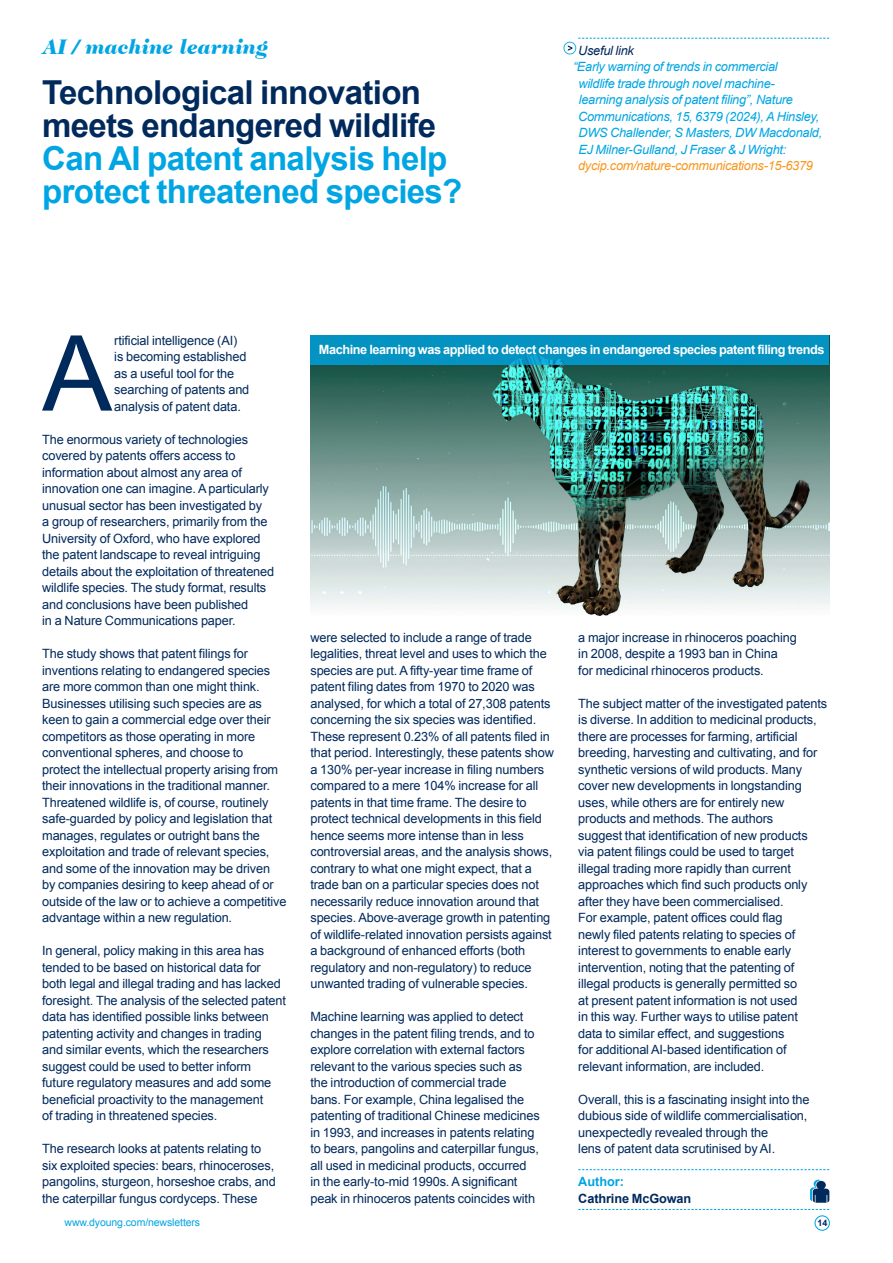
<style>
.page{position:relative;width:893px;height:1263px;background:#fff}
.page>*{position:absolute;margin:0;border:0;box-sizing:border-box;transform-origin:0 0}
.Author_Name{font:105px "Arial";color:#00295c}
.Main_Header_Level_1_Dark_Blue{font:700 33px/33px "Arial";letter-spacing:-.02em;color:#00a5e3}
.Main_Header_Level_1_Dark_Blue-2{font:700 33px/33px "Arial";letter-spacing:-.02em;color:#00295c}
.t1{font:italic 900 21px "Caslon Two Twenty Four";letter-spacing:.01em;color:#00a5e3}
.Author_Name-2{font:12.75px/16.5px "Arial";letter-spacing:-.01em;color:#00295c}
.Author_Small_Sub-Header{font:italic 12.75px/16.5px "Arial";letter-spacing:-.02em;color:#00a5e3}
.t2{font:700 12.75px "Arial";letter-spacing:-.035em;color:#fff}
.Author_Name-3{font:700 12.75px "Arial";letter-spacing:-.01em;color:#00295c}
.t3{font:italic 12.75px "Arial";letter-spacing:-.02em;color:#00295c}
.Author_Small_Sub-Header-2{font:700 12.75px "Arial";letter-spacing:-.005em;color:#00a5e3}
.URL_Footer{font:10.5px "Arial";letter-spacing:-.01em;color:#00a5e3}
.t4{font:700 9px "Arial";color:#00295c}
.s1{color:#f7971d}
</style>
<div class="page">
<img style="left:310px;top:364px;width:519px;height:251px">
<div style="left:310px;top:335px;width:519px;height:29px;background:#0393c1"></div>
<svg style="left:578px;top:1169px;width:251px;height:1px"></svg>
<svg style="left:578px;top:1209px;width:252px;height:22px"></svg>
<svg style="left:810px;top:1180px;width:19px;height:23px"></svg>
<svg style="left:563px;top:38px;width:266px;height:16px"></svg>
<p class="t1" style="left:42px;top:35px;width:226px">AI / machine learning</p>
<p class="Main_Header_Level_1_Dark_Blue-2" style="left:42px;top:77px;width:396px">Technological innovation meets endangered wildlife</p>
<p class="Main_Header_Level_1_Dark_Blue" style="left:42px;top:143px;width:422px">Can AI patent analysis help protect threatened species?</p>
<p class="t3" style="left:578px;top:42px;width:57px">Useful link</p>
<p class="Author_Small_Sub-Header" style="left:578px;top:59px;width:246px;text-indent:-5px">“Early warning of trends in commercial<br>wildlife trade through novel machine-<br>learning analysis of patent filing”, Nature Communications, 15, 6379 (2024), A Hinsley, DWS Challender, S Masters, DW Macdonald, EJ Milner-Gulland, J Fraser &amp; J Wright: <span class="s1">dycip.com/nature-communications-15-6379</span></p>
<p class="Author_Name" style="left:42px;top:305px;width:72px">A</p>
<p class="Author_Name-2" style="left:114px;top:332px;width:137px">rtificial intelligence (AI) is becoming established as a useful tool for the searching of patents and analysis of patent data.</p>
<p class="Author_Name-2" style="left:42px;top:431px;width:234px">The enormous variety of technologies covered by patents offers access to information about almost any area of innovation one can imagine. A particularly unusual sector has been investigated by<br>a group of researchers, primarily from the University of Oxford, who have explored the patent landscape to reveal intriguing details about the exploitation of threatened wildlife species. The study format, results and conclusions have been published<br>in a Nature Communications paper.</p>
<p class="Author_Name-2" style="left:42px;top:645px;width:246px">The study shows that patent filings for inventions relating to endangered species are more common than one might think.<br>Businesses utilising such species are as keen to gain a commercial edge over their competitors as those operating in more conventional spheres, and choose to<br>protect the intellectual property arising from their innovations in the traditional manner.<br>Threatened wildlife is, of course, routinely safe-guarded by policy and legislation that manages, regulates or outright bans the exploitation and trade of relevant species, and some of the innovation may be driven by companies desiring to keep ahead of or outside of the law or to achieve a competitive advantage within a new regulation.</p>
<p class="Author_Name-2" style="left:42px;top:942px;width:245px">In general, policy making in this area has tended to be based on historical data for both legal and illegal trading and has lacked foresight. The analysis of the selected patent data has identified possible links between patenting activity and changes in trading and similar events, which the researchers suggest could be used to better inform future regulatory measures and add some beneficial proactivity to the management<br>of trading in threatened species.</p>
<p class="Author_Name-2" style="left:42px;top:1140px;width:235px">The research looks at patents relating to six exploited species: bears, rhinoceroses, pangolins, sturgeon, horseshoe crabs, and the caterpillar fungus cordyceps. These</p>
<p class="t2" style="left:319px;top:341px;width:507px">Machine learning was applied to detect changes in endangered species patent filing trends</p>
<p class="Author_Name-2" style="left:310px;top:629px;width:245px">were selected to include a range of trade legalities, threat level and uses to which the species are put. A fifty-year time frame of patent filing dates from 1970 to 2020 was analysed, for which a total of 27,308 patents concerning the six species was identified.<br>These represent 0.23% of all patents filed in that period. Interestingly, these patents show a 130% per-year increase in filing numbers compared to a mere 104% increase for all patents in that time frame. The desire to protect technical developments in this field hence seems more intense than in less controversial areas, and the analysis shows, contrary to what one might expect, that a trade ban on a particular species does not necessarily reduce innovation around that species. Above-average growth in patenting of wildlife-related innovation persists against a background of enhanced efforts (both regulatory and non-regulatory) to reduce unwanted trading of vulnerable species.</p>
<p class="Author_Name-2" style="left:310px;top:1008px;width:231px">Machine learning was applied to detect changes in the patent filing trends, and to explore correlation with external factors relevant to the various species such as the introduction of commercial trade bans. For example, China legalised the patenting of traditional Chinese medicines in 1993, and increases in patents relating to bears, pangolins and caterpillar fungus, all used in medicinal products, occurred<br>in the early-to-mid 1990s. A significant peak in rhinoceros patents coincides with</p>
<p class="Author_Name-2" style="left:578px;top:629px;width:220px">a major increase in rhinoceros poaching in 2008, despite a 1993 ban in China<br>for medicinal rhinoceros products.</p>
<p class="Author_Name-2" style="left:578px;top:695px;width:251px">The subject matter of the investigated patents is diverse. In addition to medicinal products, there are processes for farming, artificial breeding, harvesting and cultivating, and for synthetic versions of wild products. Many cover new developments in longstanding uses, while others are for entirely new products and methods. The authors<br>suggest that identification of new products<br>via patent filings could be used to target illegal trading more rapidly than current approaches which find such products only after they have been commercialised.</p>
<p class="Author_Name-2" style="left:578px;top:909px;width:221px">For example, patent offices could flag newly filed patents relating to species of interest to governments to enable early intervention, noting that the patenting of illegal products is generally permitted so at present patent information is not used in this way. Further ways to utilise patent data to similar effect, and suggestions for additional AI-based identification of relevant information, are included.</p>
<p class="Author_Name-2" style="left:578px;top:1091px;width:233px">Overall, this is a fascinating insight into the dubious side of wildlife commercialisation, unexpectedly revealed through the<br>lens of patent data scrutinised by AI.</p>
<p class="Author_Small_Sub-Header-2" style="left:578px;top:1173px;width:47px">Author:</p>
<p class="Author_Name-3" style="left:578px;top:1190px;width:115px">Cathrine McGowan</p>
<p class="URL_Footer" style="left:65px;top:1216px;width:137px">www.dyoung.com/newsletters</p>
<p class="t4" style="left:817px;top:1217px;width:11px">14</p>
</div>
